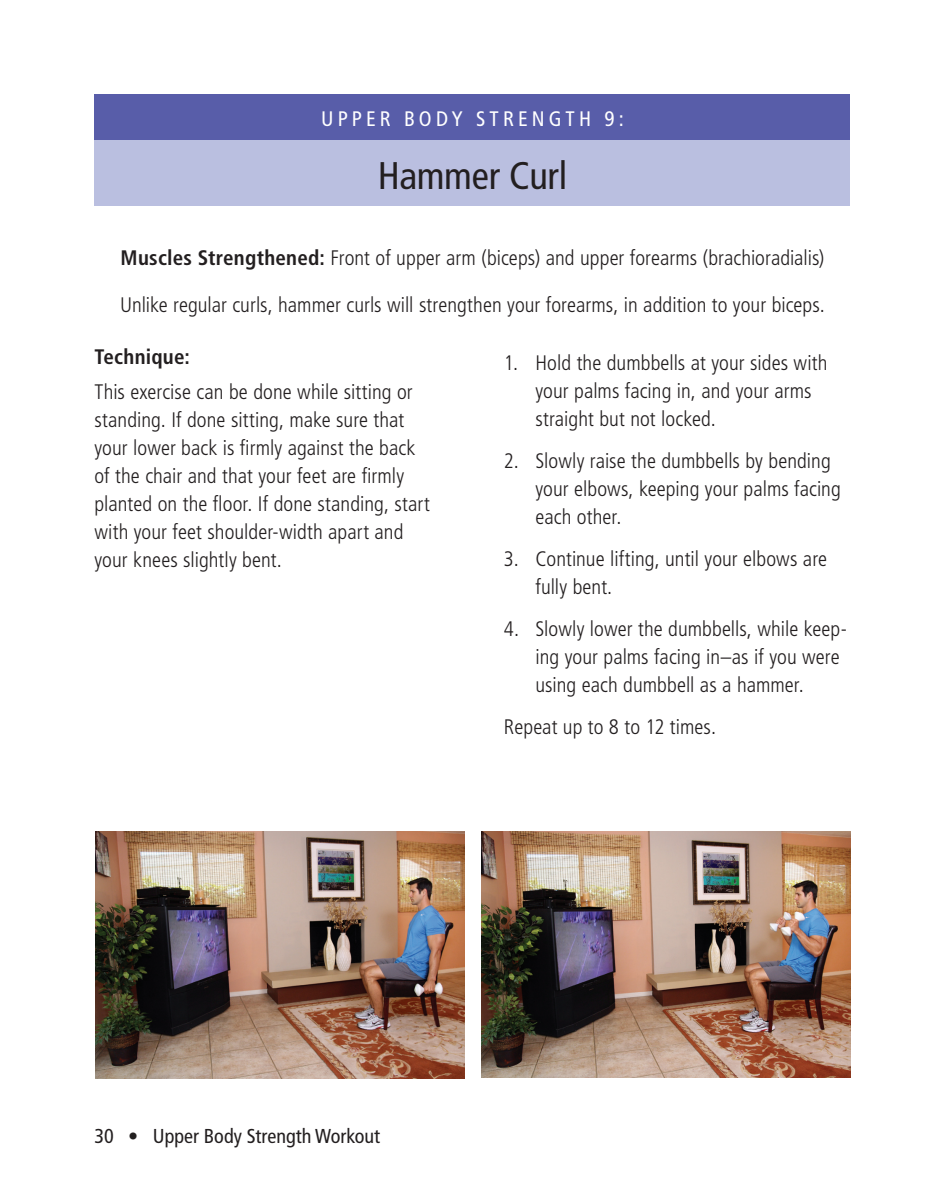
<style>
.page{position:relative;width:945px;height:1197px;background:#fff}
.page>*{position:absolute;margin:0;border:0;box-sizing:border-box;transform-origin:0 0}
.t1{font:condensed 38.5px "Frutiger LT Std";letter-spacing:-.01em;color:#231f20}
.t2{font:300 condensed 21px/28px "Frutiger LT Std";color:#231f20}
.t3{font:condensed 21px "Frutiger LT Std";letter-spacing:.195em;color:#fff}
.t4{font:700 condensed 21px "Frutiger LT Std";letter-spacing:.01em;color:#231f20}
.t5{font:condensed 20.12px "Frutiger LT Std";color:#231f20}
.s1{font-weight:700}
</style>
<div class="page">
<div style="left:94px;top:140px;width:756px;height:65px;background:#babfe0"></div>
<div style="left:94px;top:94px;width:756px;height:46px;background:#585da9"></div>
<img style="left:95px;top:832px;width:370px;height:247px">
<img style="left:481px;top:832px;width:370px;height:246px">
<p class="t3" style="left:321px;top:106px;width:304px">Upper Body St rengt h 9:</p>
<h1 class="t1" style="left:378px;top:153px;width:191px">Hammer Curl</h1>
<p class="t2" style="left:121px;top:244px;width:705px"><span class="s1">Muscles Strengthened:</span> Front of upper arm (biceps) and upper forearms (brachioradialis)</p>
<p class="t2" style="left:120px;top:291px;width:707px">Unlike regular curls, hammer curls will strengthen your forearms, in addition to your biceps.</p>
<p class="t4" style="left:94px;top:345px;width:97px">Technique:</p>
<p class="t2" style="left:94px;top:378px;width:337px">This exercise can be done while sitting or standing. If done sitting, make sure that your lower back is firmly against the back of the chair and that your feet are firmly planted on the floor. If done standing, start with your feet shoulder-width apart and your knees slightly bent.</p>
<p class="t2" style="left:535px;top:349px;width:294px;text-indent:-32px">1. Hold the dumbbells at your sides with your palms facing in, and your arms straight but not locked.</p>
<p class="t2" style="left:535px;top:447px;width:307px;text-indent:-32px">2. Slowly raise the dumbbells by bending your elbows, keeping your palms facing each other.</p>
<p class="t2" style="left:535px;top:545px;width:293px;text-indent:-32px">3. Continue lifting, until your elbows are fully bent.</p>
<p class="t2" style="left:535px;top:615px;width:313px;text-indent:-32px">4. Slowly lower the dumbbells, while keep&shy;ing your palms facing in–as if you were using each dumbbell as a hammer.</p>
<p class="t2" style="left:504px;top:713px;width:214px">Repeat up to 8 to 12 times.</p>
<p class="t5" style="left:94px;top:1124px;width:287px">30 • Upper Body Strength Workout</p>
</div>
